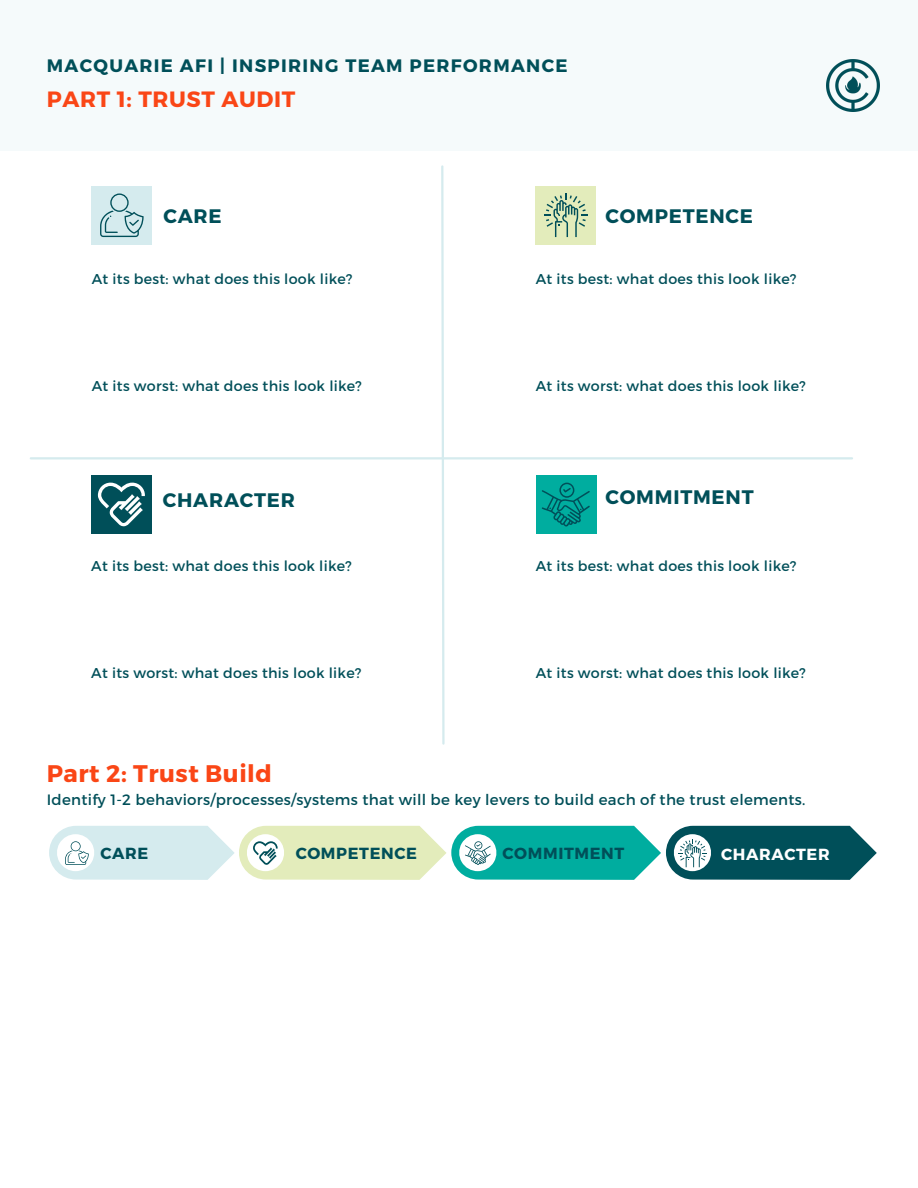
<style>
.page{position:relative;width:918px;height:1188px;background:#fff}
.page>*{position:absolute;margin:0;border:0;box-sizing:border-box;transform-origin:0 0}
.t1{font:700 24px "Montserrat";letter-spacing:.02em;color:#fa4616}
.t2{font:700 22.05px "Montserrat";letter-spacing:.03em;color:#fa4616}
.t3{font:700 19.5px "Montserrat";letter-spacing:.04em;color:#004f59}
.t4{font:700 18px "Montserrat";letter-spacing:.075em;color:#004f59}
.t5{font:700 16.05px "Montserrat";letter-spacing:.04em;color:#004f59}
.t6{font:700 16.05px "Montserrat";letter-spacing:.04em;color:#fff}
.t7{font:15px "Montserrat";letter-spacing:.02em;color:#004f59}
.t8{font:14.25px "Montserrat";letter-spacing:.02em;color:#004f59}
</style>
<div class="page">
<div style="left:0;top:0;width:918px;height:151px;background:#f5fafb"></div>
<img style="left:826px;top:59px;width:53px;height:53px">
<div style="left:91px;top:475px;width:61px;height:59px;background:#004f59"></div>
<div style="left:536px;top:186px;width:60px;height:59px;background:#e3ecbb"></div>
<svg style="left:544px;top:193px;width:44px;height:44px"></svg>
<div style="left:536px;top:475px;width:61px;height:59px;background:#00ad9f"></div>
<svg style="left:542px;top:483px;width:48px;height:44px"></svg>
<svg style="left:98px;top:483px;width:47px;height:44px"></svg>
<div style="left:92px;top:186px;width:60px;height:59px;background:#d5ebee"></div>
<svg style="left:100px;top:193px;width:44px;height:44px"></svg>
<hr style="left:31px;top:457px;width:821px;height:2px;background:#d5ebee">
<svg style="left:440px;top:165px;width:6px;height:580px"></svg>
<svg style="left:49px;top:826px;width:828px;height:54px"></svg>
<p class="t4" style="left:47px;top:53px;width:522px">MACQUARIE AFI | INSPIRING TEAM PERFORMANCE</p>
<p class="t2" style="left:47px;top:85px;width:250px">PART 1: TRUST AUDIT</p>
<p class="t3" style="left:163px;top:203px;width:60px">CARE</p>
<p class="t3" style="left:605px;top:203px;width:149px">COMPETENCE</p>
<p class="t8" style="left:92px;top:270px;width:262px">At its best: what does this look like?</p>
<p class="t8" style="left:536px;top:270px;width:262px">At its best: what does this look like?</p>
<p class="t8" style="left:92px;top:376px;width:272px">At its worst: what does this look like?</p>
<p class="t8" style="left:536px;top:376px;width:272px">At its worst: what does this look like?</p>
<p class="t3" style="left:163px;top:487px;width:134px">CHARACTER</p>
<p class="t3" style="left:605px;top:485px;width:150px">COMMITMENT</p>
<p class="t8" style="left:91px;top:557px;width:262px">At its best: what does this look like?</p>
<p class="t8" style="left:536px;top:557px;width:262px">At its best: what does this look like?</p>
<p class="t8" style="left:91px;top:664px;width:272px">At its worst: what does this look like?</p>
<p class="t8" style="left:536px;top:664px;width:272px">At its worst: what does this look like?</p>
<p class="t1" style="left:47px;top:758px;width:227px">Part 2: Trust Build</p>
<p class="t7" style="left:47px;top:790px;width:760px">Identify 1-2 behaviors/processes/systems that will be key levers to build each of the trust elements.</p>
<p class="t5" style="left:101px;top:843px;width:49px">CARE</p>
<p class="t5" style="left:296px;top:843px;width:123px">COMPETENCE</p>
<p class="t5" style="left:503px;top:843px;width:123px">COMMITMENT</p>
<p class="t6" style="left:721px;top:844px;width:110px">CHARACTER</p>
</div>
